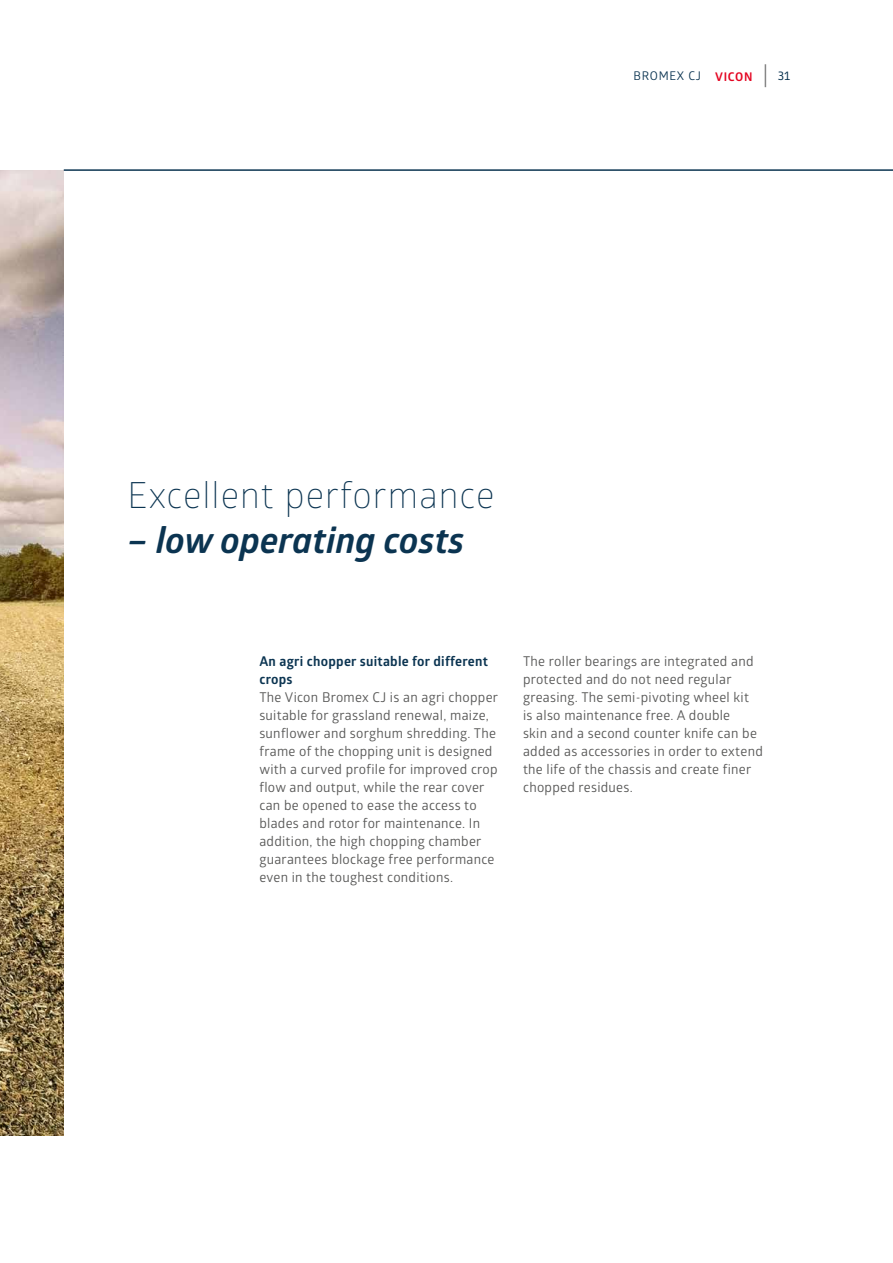
<style>
.page{position:relative;width:893px;height:1263px;background:#fff}
.page>*{position:absolute;margin:0;border:0;box-sizing:border-box;transform-origin:0 0}
.t1{font:300 36px "Glober";letter-spacing:.03em;color:#0b3451}
.t2{font:italic 700 36px "Glober";color:#0b3451}
.t3{font:13.5px/18px "Glober";letter-spacing:.02em;color:#575756}
.t4{font:700 13.5px/18px "Glober";letter-spacing:.02em;color:#0b3451}
.t5{font:12px "Glober";letter-spacing:.06em;color:#0b3451}
.t6{font:700 12px "Glober";letter-spacing:.06em;color:#e40421}
.t7{font:12px "Ruda";color:#0b3451}
</style>
<div class="page">
<img style="left:0;top:170px;width:64px;height:965px">
<svg style="left:765px;top:64px;width:1px;height:23px"></svg>
<hr style="left:64px;top:169px;width:829px;height:2px;background:#0b3451">
<p class="t5" style="left:634px;top:68px;width:69px">BROMEX CJ</p>
<p class="t6" style="left:715px;top:68px;width:39px">VICON</p>
<p class="t7" style="left:778px;top:70px;width:14px">31</p>
<h1 class="t1" style="left:128px;top:470px;width:368px">Excellent performance</h1>
<h1 class="t2" style="left:128px;top:515px;width:338px">– low operating costs</h1>
<p class="t4" style="left:259px;top:652px;width:230px">An agri chopper suitable for different crops</p>
<p class="t3" style="left:259px;top:688px;width:240px">The Vicon Bromex CJ is an agri chopper suitable for grassland renewal, maize, sunflower and sorghum shredding. The frame of the chopping unit is designed with a curved profile for improved crop flow and output, while the rear cover can be opened to ease the access to blades and rotor for maintenance. In addition, the high chopping chamber guarantees blockage free performance even in the toughest conditions.</p>
<p class="t3" style="left:523px;top:652px;width:241px">The roller bearings are integrated and protected and do not need regular greasing. The semi-pivoting wheel kit<br>is also maintenance free. A double<br>skin and a second counter knife can be added as accessories in order to extend the life of the chassis and create finer chopped residues.</p>
</div>
